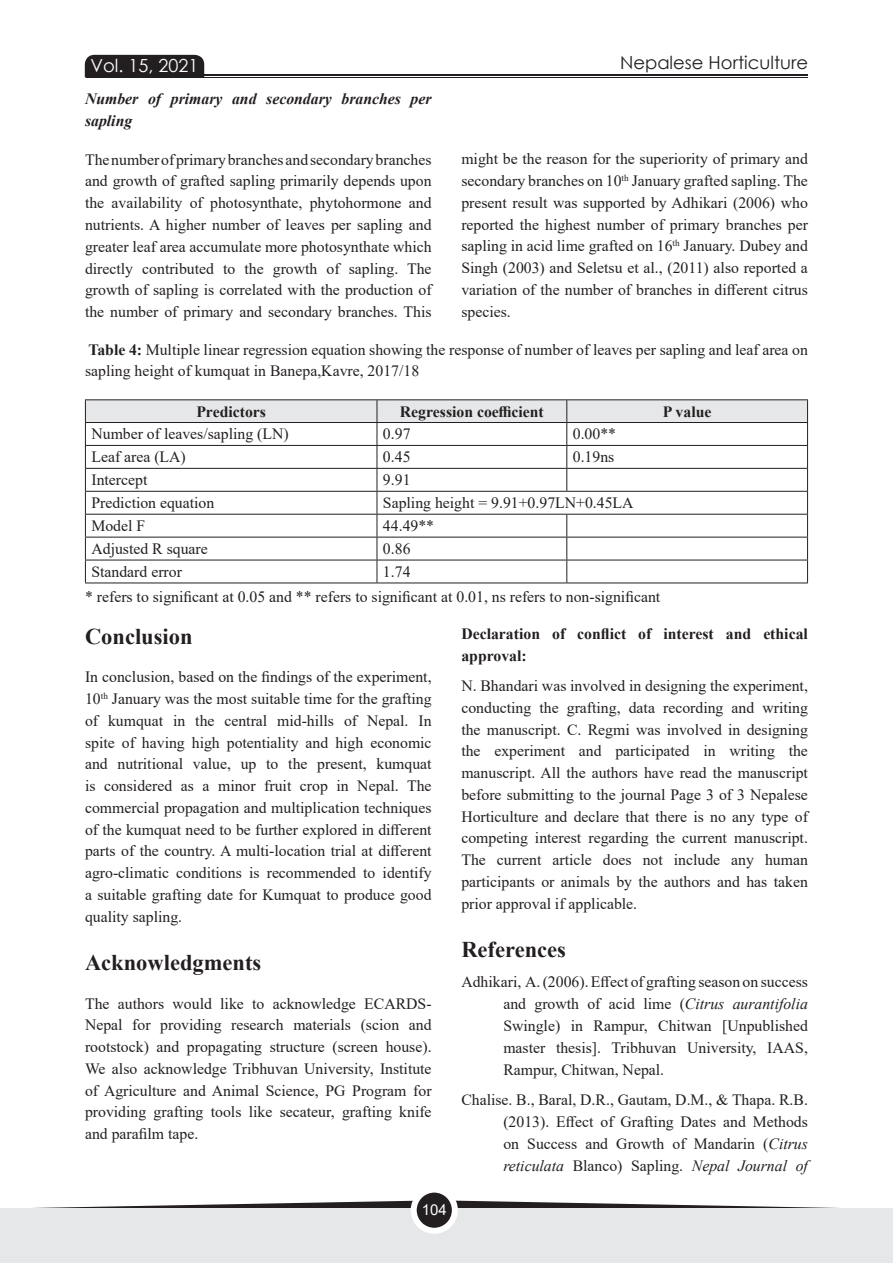
<style>
.page{position:relative;width:893px;height:1263px;background:#fff}
.page>*{position:absolute;margin:0;border:0;box-sizing:border-box;transform-origin:0 0}
.t1{font:700 22.5px "Times New Roman";color:#231f20}
.t2{font:18px "Century Gothic";color:#231f20}
.t3{font:18px "Century Gothic";color:#fff}
.t4{font:15.75px/21.8px "Times New Roman";color:#231f20;text-align:justify}
.t5{font:700 15.75px/21.8px "Times New Roman";color:#231f20}
.t6{font:italic 700 15.75px/21.8px "Times New Roman";color:#231f20}
.t7{font:15px "Arial";color:#fff}
.s1{font-weight:700}
.s2{font-style:italic}
</style>
<div class="page">
<svg style="left:84px;top:54px;width:121px;height:24px;background:#312d2e"></svg>
<hr style="left:87px;top:74px;width:721px;height:1px;background:#231f20">
<hr style="left:87px;top:77px;width:721px;height:1px;background:#231f20">
<svg style="left:0;top:1200px;width:893px;height:9px"></svg>
<div style="left:0;top:1209px;width:893px;height:54px;background:#e6e7e9"></div>
<svg style="left:414px;top:1189px;width:41px;height:42px"></svg>
<div style="left:411px;top:1186px;width:47px;height:48px;border:6px solid #fff;border-radius:50%"></div>
<hr style="left:85px;top:399px;width:292px;height:1px;background:#231f20">
<hr style="left:377px;top:399px;width:190px;height:1px;background:#231f20">
<hr style="left:567px;top:399px;width:241px;height:1px;background:#231f20">
<svg style="left:85px;top:400px;width:723px;height:183px"></svg>
<hr style="left:85px;top:583px;width:292px;height:1px;background:#231f20">
<hr style="left:377px;top:583px;width:190px;height:1px;background:#231f20">
<hr style="left:567px;top:583px;width:241px;height:1px;background:#231f20">
<p class="t3" style="left:91px;top:53px;width:109px">Vol. 15, 2021</p>
<p class="t2" style="left:620px;top:50px;width:190px">Nepalese Horticulture</p>
<p class="t6" style="left:85px;top:88px;width:348px">Number of primary and secondary branches per sapling</p>
<p class="t4" style="left:85px;top:148px;width:348px">The number of primary branches and secondary branches and growth of grafted sapling primarily depends upon the availability of photosynthate, phytohormone and nutrients. A higher number of leaves per sapling and greater leaf area accumulate more photosynthate which directly contributed to the growth of sapling. The growth of sapling is correlated with the production of the number of primary and secondary branches. This</p>
<p class="t4" style="left:461px;top:148px;width:348px">might be the reason for the superiority of primary and secondary branches on 10<sup>th</sup> January grafted sapling. The present result was supported by Adhikari (2006) who reported the highest number of primary branches per sapling in acid lime grafted on 16<sup>th</sup> January. Dubey and Singh (2003) and Seletsu et al., (2011) also reported a variation of the number of branches in different citrus species.</p>
<p class="t4" style="left:85px;top:338px;width:724px"><span class="s1">Table 4:</span> Multiple linear regression equation showing the response of number of leaves per sapling and leaf area on sapling height of kumquat in Banepa,Kavre, 2017/18</p>
<p class="t5" style="left:196px;top:400px;width:71px">Predictors</p>
<p class="t5" style="left:400px;top:400px;width:145px">Regression coefficient</p>
<p class="t5" style="left:663px;top:400px;width:50px">P value</p>
<p class="t4" style="left:91px;top:423px;width:199px">Number of leaves/sapling (LN)</p>
<p class="t4" style="left:383px;top:423px;width:29px">0.97</p>
<p class="t4" style="left:573px;top:423px;width:45px">0.00**</p>
<p class="t4" style="left:91px;top:446px;width:96px">Leaf area (LA)</p>
<p class="t4" style="left:383px;top:446px;width:29px">0.45</p>
<p class="t4" style="left:573px;top:446px;width:43px">0.19ns</p>
<p class="t4" style="left:91px;top:469px;width:57px">Intercept</p>
<p class="t4" style="left:383px;top:469px;width:29px">9.91</p>
<p class="t4" style="left:91px;top:491px;width:124px">Prediction equation</p>
<p class="t4" style="left:383px;top:491px;width:252px">Sapling height = 9.91+0.97LN+0.45LA</p>
<p class="t4" style="left:91px;top:514px;width:55px">Model F</p>
<p class="t4" style="left:383px;top:514px;width:53px">44.49**</p>
<p class="t4" style="left:91px;top:537px;width:118px">Adjusted R square</p>
<p class="t4" style="left:383px;top:537px;width:29px">0.86</p>
<p class="t4" style="left:91px;top:560px;width:92px">Standard error</p>
<p class="t4" style="left:85px;top:559px;width:577px;line-height:25px;text-indent:298px">1.74<br>* refers to significant at 0.05 and ** refers to significant at 0.01, ns refers to non-significant</p>
<h1 class="t1" style="left:85px;top:620px;width:109px">Conclusion</h1>
<p class="t4" style="left:85px;top:666px;width:348px">In conclusion, based on the findings of the experiment, 10<sup>th</sup> January was the most suitable time for the grafting of kumquat in the central mid-hills of Nepal. In spite of having high potentiality and high economic and nutritional value, up to the present, kumquat is considered as a minor fruit crop in Nepal. The commercial propagation and multiplication techniques of the kumquat need to be further explored in different parts of the country. A multi-location trial at different agro-climatic conditions is recommended to identify a suitable grafting date for Kumquat to produce good quality sapling.</p>
<h1 class="t1" style="left:85px;top:946px;width:178px">Acknowledgments</h1>
<p class="t4" style="left:85px;top:992px;width:348px">The authors would like to acknowledge ECARDS-Nepal for providing research materials (scion and rootstock) and propagating structure (screen house).<br>We also acknowledge Tribhuvan University, Institute of Agriculture and Animal Science, PG Program for providing grafting tools like secateur, grafting knife and parafilm tape.</p>
<p class="t5" style="left:461px;top:622px;width:348px">Declaration of conflict of interest and ethical approval:</p>
<p class="t4" style="left:461px;top:674px;width:348px">N. Bhandari was involved in designing the experiment, conducting the grafting, data recording and writing the manuscript. C. Regmi was involved in designing the experiment and participated in writing the manuscript. All the authors have read the manuscript before submitting to the journal Page 3 of 3 Nepalese Horticulture and declare that there is no any type of competing interest regarding the current manuscript.<br>The current article does not include any human participants or animals by the authors and has taken prior approval if applicable.</p>
<h1 class="t1" style="left:461px;top:933px;width:106px">References</h1>
<p class="t4" style="left:503px;top:970px;width:306px;text-indent:-42px">Adhikari, A. (2006). Effect of grafting season on success and growth of acid lime (<span class="s2">Citrus aurantifolia </span>Swingle) in Rampur, Chitwan [Unpublished master thesis]. Tribhuvan University, IAAS, Rampur, Chitwan, Nepal.</p>
<p class="t4" style="left:503px;top:1088px;width:306px;text-indent:-42px">Chalise. B., Baral, D.R., Gautam, D.M., &amp; Thapa. R.B. (2013). Effect of Grafting Dates and Methods on Success and Growth of Mandarin (<span class="s2">Citrus reticulata</span> Blanco) Sapling. <span class="s2">Nepal Journal of</span></p>
<p class="t7" style="left:422px;top:1199px;width:27px">104</p>
</div>
